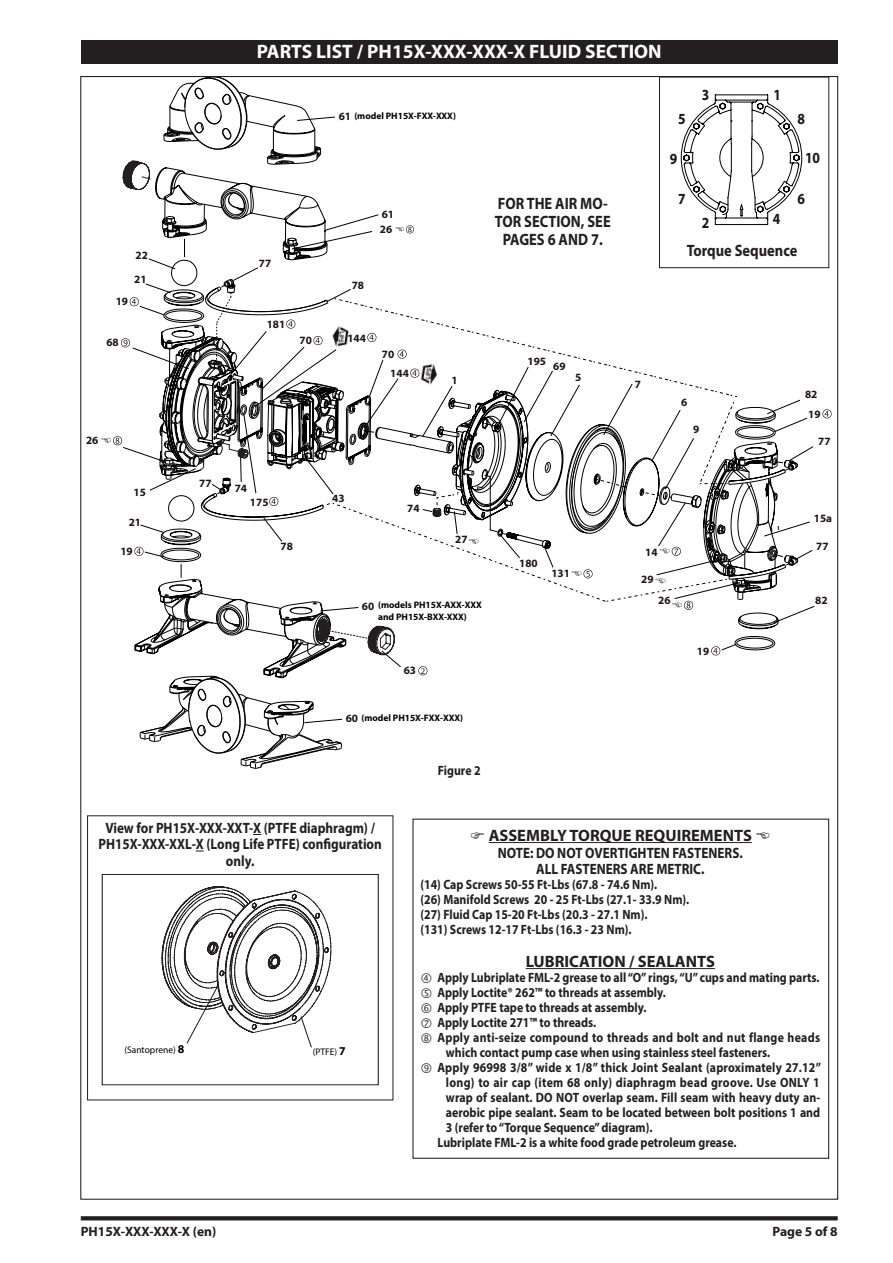
<style>
.page{position:relative;width:893px;height:1263px;background:#fff}
.page>*{position:absolute;margin:0;border:0;box-sizing:border-box;transform-origin:0 0}
.Heading_reverse_bold{font:700 19.5px "Myriad Pro";color:#fff}
.Body_bold_11_n{font:700 16.5px/18px "Myriad Pro";color:#231f20;text-align:center;scale:.88 1}
.Body_bold_11{font:700 16.5px "Myriad Pro";color:#231f20}
.t1{font:700 15.45px "Myriad Pro";color:#1a161a;scale:.87 1}
.body_bold_10_n{font:700 15px/16.5px "Myriad Pro";color:#231f20;text-align:center;scale:.88 1}
.body_bold_9_n{font:700 13.5px/15px "Myriad Pro";color:#231f20;scale:.88 1}
.body_bold_9_n-2{font:700 13.5px "Myriad Pro";color:#231f20}
.Body_bold_11_n-2{font:700 13.5px "Myriad Pro";color:#231f20;scale:.88 1}
.t2{font:700 11.1px/15.1px "Myriad Pro";color:#201512}
.t3{font:9.6px "Myriad Pro";color:#000}
.t4{font:700 9.45px/11.2px "Myriad Pro";color:#000}
.t5{font:8.55px "Myriad";color:#231f20}
.s1{font-size:11.1px;color:#201512}
.s2{font-weight:700;font-size:12px}
</style>
<div class="page">
<svg style="left:81px;top:1216px;width:757px;height:4px;background:#2e2b2c"></svg>
<svg style="left:822px;top:409px;width:10px;height:9px"></svg>
<div style="left:412px;top:819px;width:417px;height:340px;border:1px solid #231f20"></div>
<hr style="left:489px;top:842px;width:263px;height:1px;background:#231f20">
<hr style="left:526px;top:968px;width:189px;height:1px;background:#231f20">
<div style="left:81px;top:40px;width:757px;height:23px;background:#231f20"></div>
<div style="left:102px;top:874px;width:277px;height:211px;border:1px solid #1a161a"></div>
<svg style="left:161px;top:886px;width:170px;height:162px"></svg>
<svg style="left:101px;top:78px;width:714px;height:690px"></svg>
<p class="t2" style="left:136px;top:247px;width:14px">22</p>
<p class="t2" style="left:134px;top:271px;width:14px">21</p>
<p class="t2" style="left:116px;top:294px;width:14px">19</p>
<p class="t2" style="left:106px;top:334px;width:14px">68</p>
<p class="t2" style="left:86px;top:432px;width:14px">26</p>
<p class="t2" style="left:133px;top:484px;width:14px">15</p>
<p class="t2" style="left:129px;top:515px;width:14px">21</p>
<p class="t2" style="left:120px;top:543px;width:14px">19</p>
<p class="t2" style="left:199px;top:475px;width:14px">77</p>
<p class="Heading_reverse_bold" style="left:257px;top:39px;width:406px">PARTS LIST / PH15X-XXX-XXX-X FLUID SECTION</p>
<p class="t2" style="left:259px;top:255px;width:14px">77</p>
<p class="t4" style="left:339px;top:109px;width:119px"><span class="s1">61</span> (model PH15X-FXX-XXX)</p>
<p class="t2" style="left:380px;top:207px;width:16px">61<br>26</p>
<p class="t2" style="left:352px;top:277px;width:14px">78</p>
<p class="Body_bold_11_n" style="left:495px;top:194px;width:133px">FOR THE AIR MO-<br>TOR SECTION, SEE<br>PAGES 6 AND 7.</p>
<p class="t1" style="left:702px;top:85px;width:10px">3</p>
<p class="t1" style="left:773px;top:85px;width:10px">1</p>
<p class="t1" style="left:678px;top:109px;width:10px">5</p>
<p class="t1" style="left:797px;top:109px;width:10px">8</p>
<p class="t1" style="left:670px;top:149px;width:10px">9</p>
<p class="t1" style="left:805px;top:148px;width:19px">10</p>
<p class="t1" style="left:678px;top:189px;width:10px">7</p>
<p class="t1" style="left:797px;top:189px;width:10px">6</p>
<p class="t1" style="left:702px;top:212px;width:10px">2</p>
<p class="t1" style="left:773px;top:209px;width:10px">4</p>
<p class="Body_bold_11_n" style="left:687px;top:241px;width:127px">Torque Sequence</p>
<p class="t2" style="left:267px;top:316px;width:20px">181</p>
<p class="t2" style="left:300px;top:332px;width:14px">70</p>
<p class="t2" style="left:347px;top:330px;width:20px">144</p>
<p class="t2" style="left:390px;top:345px;width:20px;line-height:19px;text-indent:-8px">70<br>144</p>
<p class="t2" style="left:452px;top:372px;width:8px">1</p>
<p class="t2" style="left:527px;top:353px;width:20px">195</p>
<p class="t2" style="left:553px;top:358px;width:14px">69</p>
<p class="t2" style="left:575px;top:369px;width:8px">5</p>
<p class="t2" style="left:635px;top:376px;width:8px">7</p>
<p class="t2" style="left:681px;top:395px;width:8px">6</p>
<p class="t2" style="left:693px;top:421px;width:8px">9</p>
<p class="t2" style="left:805px;top:386px;width:14px">82</p>
<p class="t2" style="left:808px;top:406px;width:14px">19</p>
<p class="t2" style="left:818px;top:433px;width:14px">77</p>
<p class="t2" style="left:235px;top:481px;width:14px">74</p>
<p class="t2" style="left:250px;top:494px;width:20px">175</p>
<p class="t2" style="left:281px;top:538px;width:14px">78</p>
<p class="t2" style="left:332px;top:490px;width:14px">43</p>
<p class="t2" style="left:407px;top:500px;width:14px">74</p>
<p class="t2" style="left:455px;top:532px;width:14px">27</p>
<p class="t2" style="left:519px;top:555px;width:20px">180</p>
<p class="t2" style="left:551px;top:565px;width:20px">131</p>
<p class="t2" style="left:645px;top:544px;width:14px">14</p>
<p class="t2" style="left:641px;top:572px;width:14px">29</p>
<p class="t2" style="left:814px;top:510px;width:20px">15a</p>
<p class="t2" style="left:816px;top:539px;width:14px">77</p>
<p class="t4" style="left:378px;top:599px;width:105px">(models PH15X-AXX-XXX and PH15X-BXX-XXX)</p>
<p class="t2" style="left:362px;top:598px;width:14px">60</p>
<p class="t2" style="left:404px;top:662px;width:14px">63</p>
<p class="t5" style="left:421px;top:665px;width:6px">2</p>
<p class="t4" style="left:361px;top:712px;width:103px">(model PH15X-FXX-XXX)</p>
<p class="t2" style="left:346px;top:710px;width:14px">60</p>
<p class="Body_bold_11_n-2" style="left:438px;top:761px;width:50px">Figure 2</p>
<p class="t2" style="left:658px;top:592px;width:14px">26</p>
<p class="t2" style="left:697px;top:643px;width:14px">19</p>
<p class="t2" style="left:815px;top:593px;width:14px">82</p>
<p class="body_bold_10_n" style="left:99px;top:819px;width:323px">View for PH15X-XXX-XXT-X (PTFE diaphragm) /<br>PH15X-XXX-XXL-X (Long Life PTFE) configuration only.</p>
<p class="t3" style="left:124px;top:1044px;width:61px">(Santoprene) <span class="s2">8</span></p>
<p class="t3" style="left:313px;top:1046px;width:35px">(PTFE) <span class="s2">7</span></p>
<p class="Body_bold_11" style="left:489px;top:825px;width:265px">ASSEMBLY TORQUE REQUIREMENTS</p>
<p class="body_bold_10_n" style="left:498px;top:844px;width:280px">NOTE: DO NOT OVERTIGHTEN FASTENERS.</p>
<p class="body_bold_10_n" style="left:536px;top:860px;width:193px">ALL FASTENERS ARE METRIC.</p>
<p class="body_bold_9_n" style="left:420px;top:877px;width:271px">(14) Cap Screws 50-55 Ft-Lbs (67.8 - 74.6 Nm).</p>
<p class="body_bold_9_n" style="left:420px;top:892px;width:307px">(26) Manifold Screws 20 - 25 Ft-Lbs (27.1- 33.9 Nm).</p>
<p class="body_bold_9_n" style="left:420px;top:907px;width:259px">(27) Fluid Cap 15-20 Ft-Lbs (20.3 - 27.1 Nm).</p>
<p class="body_bold_9_n" style="left:420px;top:922px;width:241px">(131) Screws 12-17 Ft-Lbs (16.3 - 23 Nm).</p>
<p class="Body_bold_11" style="left:526px;top:951px;width:191px">LUBRICATION / SEALANTS</p>
<p class="body_bold_9_n" style="left:437px;top:970px;width:436px">Apply Lubriplate FML-2 grease to all “O” rings, “U” cups and mating parts.</p>
<p class="body_bold_9_n" style="left:437px;top:985px;width:261px">Apply Loctite® 262™ to threads at assembly.</p>
<p class="body_bold_9_n" style="left:437px;top:1000px;width:239px">Apply PTFE tape to threads at assembly.</p>
<p class="body_bold_9_n" style="left:437px;top:1015px;width:182px">Apply Loctite 271™ to threads.</p>
<p class="body_bold_9_n" style="left:446px;top:1030px;width:427px;text-indent:-9px">Apply anti-seize compound to threads and bolt and nut flange heads which contact pump case when using stainless steel fasteners.</p>
<p class="body_bold_9_n" style="left:446px;top:1060px;width:428px;text-align:justify;text-indent:-9px">Apply 96998 3/8” wide x 1/8” thick Joint Sealant (aproximately 27.12” long) to air cap (item 68 only) diaphragm bead groove. Use ONLY 1 wrap of sealant. DO NOT overlap seam. Fill seam with heavy duty an&shy;aerobic pipe sealant. Seam to be located between bolt positions 1 and 3 (refer to “Torque Sequence” diagram).</p>
<p class="body_bold_9_n" style="left:437px;top:1135px;width:341px">Lubriplate FML-2 is a white food grade petroleum grease.</p>
<p class="body_bold_9_n-2" style="left:81px;top:1223px;width:137px">PH15X-XXX-XXX-X (en)</p>
<p class="body_bold_9_n-2" style="left:772px;top:1223px;width:67px">Page 5 of 8</p>
</div>
